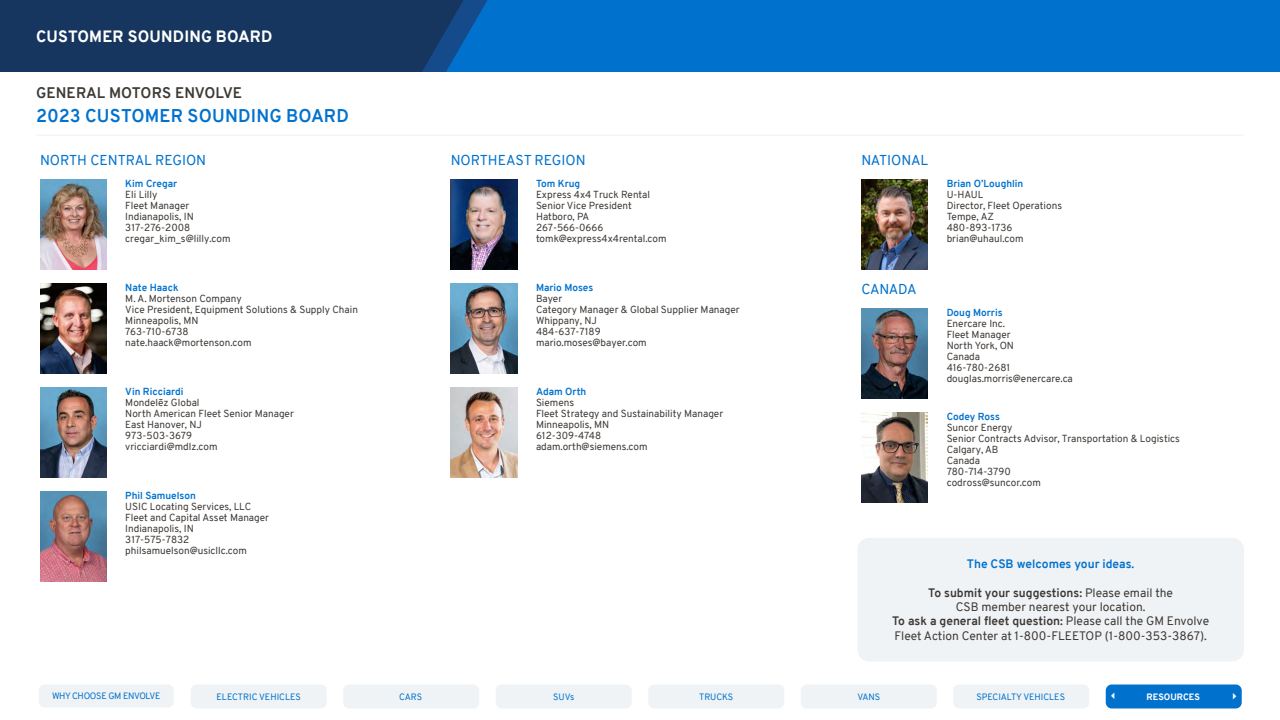
<style>
.page{position:relative;width:1280px;height:720px;background:#fff}
.page>*{position:absolute;margin:0;border:0;box-sizing:border-box;transform-origin:0 0}
.t1{font:700 18px "Overpass";letter-spacing:.01em;color:#0072ce}
.t2{font:800 16px "Overpass";letter-spacing:.01em;color:#fff}
.t3{font:700 15px "Overpass";letter-spacing:.005em;color:#3d3935}
.t4{font:14px "Overpass";color:#0072ce}
.t5{font:14px "Overpass";letter-spacing:-.02em;color:#0072ce}
.t6{font:12px/14.4px "Overpass";color:#3d3935;text-align:center}
.t7{font:700 12px "Overpass";color:#0072ce}
.t8{font:10px/11px "Overpass";color:#3d3935}
.t9{font:700 10px "Overpass";color:#0072ce}
.t10{font:9px "Overpass";letter-spacing:-.01em;color:#0072ce}
.t11{font:9px "Overpass";letter-spacing:-.03em;color:#0072ce}
.t12{font:800 9px "Overpass";color:#fff}
.s1{font-weight:700}
</style>
<div class="page">
<div style="left:0;top:0;width:1280px;height:72px;background:#0072ce"></div>
<svg style="left:0;top:0;width:488px;height:72px;background:#163965"></svg>
<img style="left:451px;top:179px;width:66px;height:90px">
<img style="left:451px;top:283px;width:66px;height:90px">
<img style="left:451px;top:387px;width:66px;height:90px">
<hr style="left:36px;top:135px;width:1208px;height:1px;background:#f0f3f5">
<div style="left:857px;top:538px;width:387px;height:124px;background:#f0f3f5;border-radius:12px"></div>
<img style="left:861px;top:179px;width:67px;height:90px">
<img style="left:861px;top:308px;width:67px;height:90px">
<img style="left:861px;top:412px;width:67px;height:90px">
<img style="left:40px;top:179px;width:67px;height:90px">
<img style="left:40px;top:283px;width:67px;height:90px">
<img style="left:40px;top:387px;width:67px;height:90px">
<img style="left:40px;top:491px;width:67px;height:90px">
<div style="left:39px;top:684px;width:135px;height:24px;background:#f0f3f5;border-radius:6px"></div>
<div style="left:191px;top:684px;width:136px;height:24px;background:#f0f3f5;border-radius:6px"></div>
<div style="left:343px;top:684px;width:136px;height:24px;background:#f0f3f5;border-radius:6px"></div>
<div style="left:496px;top:684px;width:136px;height:24px;background:#f0f3f5;border-radius:6px"></div>
<div style="left:648px;top:684px;width:136px;height:24px;background:#f0f3f5;border-radius:6px"></div>
<div style="left:801px;top:684px;width:136px;height:24px;background:#f0f3f5;border-radius:6px"></div>
<div style="left:953px;top:684px;width:136px;height:24px;background:#f0f3f5;border-radius:6px"></div>
<div style="left:1106px;top:684px;width:136px;height:24px;background:#0072ce;border-radius:6px"></div>
<h2 class="t2" style="left:36px;top:25px;width:238px">CUSTOMER SOUNDING BOARD</h2>
<h3 class="t3" style="left:36px;top:82px;width:207px">GENERAL MOTORS ENVOLVE</h3>
<h1 class="t1" style="left:36px;top:103px;width:314px">2023 CUSTOMER SOUNDING BOARD</h1>
<h3 class="t4" style="left:40px;top:150px;width:168px">NORTH CENTRAL REGION</h3>
<p class="t9" style="left:125px;top:176px;width:53px">Kim Cregar</p>
<p class="t8" style="left:125px;top:189px;width:107px">Eli Lilly<br>Fleet Manager<br>Indianapolis, IN<br>317-276-2008 cregar_kim_s@lilly.com</p>
<p class="t9" style="left:125px;top:280px;width:55px">Nate Haack</p>
<p class="t8" style="left:125px;top:293px;width:234px">M. A. Mortenson Company<br>Vice President, Equipment Solutions &amp; Supply Chain<br>Minneapolis, MN<br>763-710-6738<br>nate.haack@mortenson.com</p>
<p class="t9" style="left:125px;top:384px;width:60px">Vin Ricciardi</p>
<p class="t8" style="left:125px;top:397px;width:170px">Mondelēz Global<br>North American Fleet Senior Manager<br>East Hanover, NJ<br>973-503-3679<br>vricciardi@mdlz.com</p>
<p class="t9" style="left:125px;top:488px;width:72px">Phil Samuelson</p>
<p class="t8" style="left:125px;top:501px;width:145px">USIC Locating Services, LLC<br>Fleet and Capital Asset Manager<br>Indianapolis, IN<br>317-575-7832 philsamuelson@usicllc.com</p>
<h3 class="t4" style="left:451px;top:150px;width:137px">NORTHEAST REGION</h3>
<p class="t9" style="left:536px;top:176px;width:46px">Tom Krug</p>
<p class="t8" style="left:536px;top:189px;width:132px">Express 4x4 Truck Rental<br>Senior Vice President<br>Hatboro, PA<br>267-566-0666 tomk@express4x4rental.com</p>
<p class="t9" style="left:536px;top:280px;width:59px">Mario Moses</p>
<p class="t8" style="left:536px;top:293px;width:205px">Bayer<br>Category Manager &amp; Global Supplier Manager<br>Whippany, NJ<br>484-637-7189<br>mario.moses@bayer.com</p>
<p class="t9" style="left:536px;top:384px;width:52px">Adam Orth</p>
<p class="t8" style="left:536px;top:397px;width:189px">Siemens<br>Fleet Strategy and Sustainability Manager<br>Minneapolis, MN<br>612-309-4748<br>adam.orth@siemens.com</p>
<h3 class="t5" style="left:861px;top:150px;width:68px">NATIONAL</h3>
<h3 class="t4" style="left:861px;top:279px;width:57px">CANADA</h3>
<p class="t9" style="left:947px;top:176px;width:78px">Brian O’Loughlin</p>
<p class="t8" style="left:947px;top:189px;width:117px">U-HAUL<br>Director, Fleet Operations<br>Tempe, AZ<br>480-893-1736 brian@uhaul.com</p>
<p class="t9" style="left:947px;top:305px;width:57px">Doug Morris</p>
<p class="t8" style="left:947px;top:318px;width:128px">Enercare Inc.<br>Fleet Manager<br>North York, ON<br>Canada<br>416-780-2681 douglas.morris@enercare.ca</p>
<p class="t9" style="left:947px;top:409px;width:55px">Codey Ross</p>
<p class="t8" style="left:947px;top:422px;width:235px">Suncor Energy<br>Senior Contracts Advisor, Transportation &amp; Logistics<br>Calgary, AB<br>Canada<br>780-714-3790<br>codross@suncor.com</p>
<p class="t7" style="left:967px;top:556px;width:169px">The CSB welcomes your ideas.</p>
<p class="t6" style="left:892px;top:585px;width:318px"><span class="s1">To submit your suggestions:</span> Please email the<br>CSB member nearest your location.<br><span class="s1">To ask a general fleet question:</span> Please call the GM Envolve Fleet Action Center at 1-800-FLEETOP (1-800-353-3867).</p>
<p class="t11" style="left:52px;top:690px;width:110px">WHY CHOOSE GM ENVOLVE</p>
<p class="t10" style="left:217px;top:690px;width:86px">ELECTRIC VEHICLES</p>
<p class="t10" style="left:399px;top:690px;width:24px">CARS</p>
<p class="t10" style="left:553px;top:690px;width:23px">SUVs</p>
<p class="t10" style="left:699px;top:690px;width:36px">TRUCKS</p>
<p class="t10" style="left:857px;top:690px;width:24px">VANS</p>
<p class="t10" style="left:976px;top:690px;width:90px">SPECIALTY VEHICLES</p>
<p class="t12" style="left:1147px;top:690px;width:55px">RESOURCES</p>
</div>
